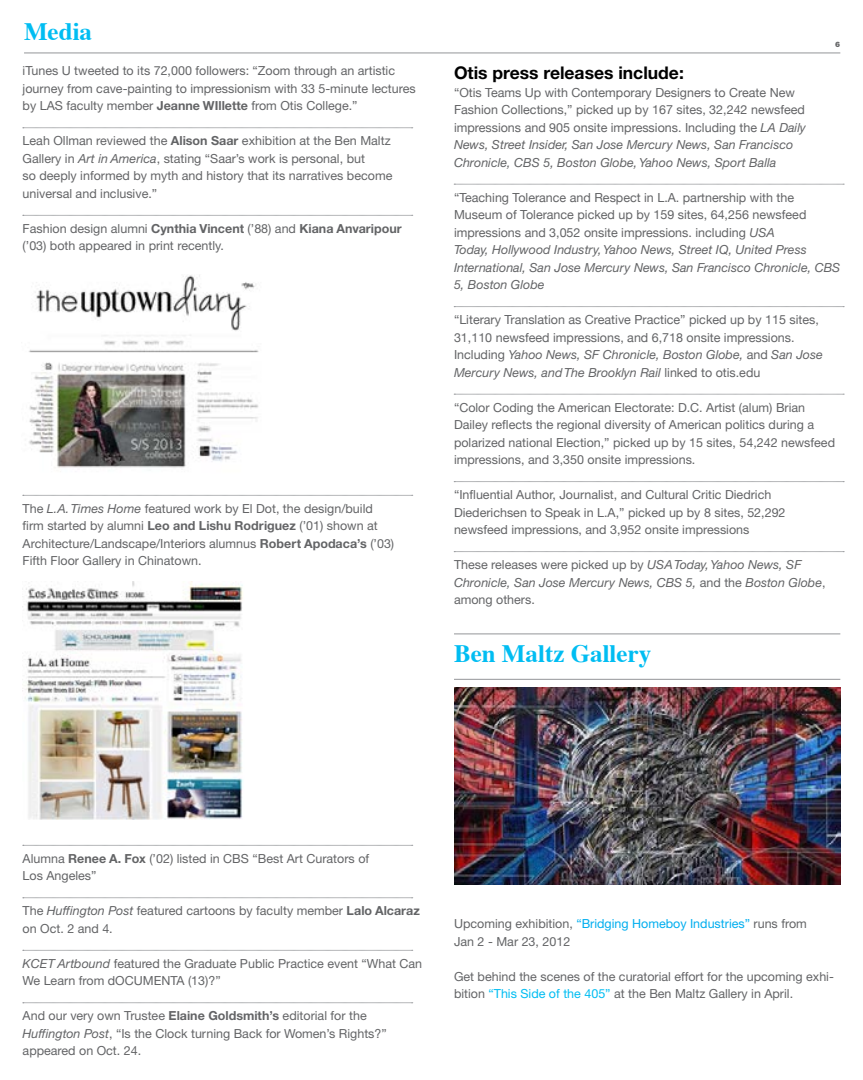
<style>
.page{position:relative;width:863px;height:1080px;background:#fff}
.page>*{position:absolute;margin:0;border:0;box-sizing:border-box;transform-origin:0 0}
.t1{font:700 25px "Times";color:#00bdf2}
.t2{font:700 17.5px "Helvetica Neue";color:#000}
.t3{font:12.5px/17.5px "Helvetica Neue";color:#636466}
.t4{font:12.5px/17.5px "Helvetica Neue";color:#636466}
.t5{font:italic 12.5px/17.5px "Helvetica Neue CE";color:#636466}
.t6{font:700 12.5px "Helvetica Neue CE";color:#636466}
.t7{font:900 7.5px "Helvetica Neue";color:#636466}
.s1{font-family:"Helvetica Neue CE";font-weight:700}
.s2{font-style:inherit}
.s3{font-family:"Helvetica Neue CE";font-style:italic}
.s4{font-family:"Helvetica Neue";font-weight:400}
.s5{font-family:"Helvetica Neue";font-style:normal}
.s6{color:#00aeef}
.s7{color:#00bdf2}
</style>
<div class="page">
<hr style="left:24px;top:53px;width:816px;height:1px;background:#939598">
<svg style="left:23px;top:128px;width:390px;height:1px"></svg>
<svg style="left:23px;top:215px;width:390px;height:1px"></svg>
<svg style="left:23px;top:495px;width:390px;height:1px"></svg>
<svg style="left:23px;top:845px;width:390px;height:1px"></svg>
<svg style="left:23px;top:898px;width:390px;height:1px"></svg>
<svg style="left:23px;top:950px;width:390px;height:1px"></svg>
<svg style="left:23px;top:1003px;width:390px;height:1px"></svg>
<svg style="left:454px;top:184px;width:390px;height:1px"></svg>
<svg style="left:454px;top:306px;width:390px;height:1px"></svg>
<svg style="left:454px;top:394px;width:390px;height:1px"></svg>
<svg style="left:454px;top:481px;width:390px;height:1px"></svg>
<svg style="left:454px;top:551px;width:390px;height:1px"></svg>
<img style="left:29px;top:275px;width:230px;height:193px">
<img style="left:25px;top:581px;width:218px;height:238px">
<hr style="left:454px;top:634px;width:386px;height:1px;background:#939598">
<hr style="left:454px;top:679px;width:386px;height:1px;background:#939598">
<img style="left:455px;top:687px;width:385px;height:198px">
<h1 class="t1" style="left:24px;top:7px;width:70px">Media</h1>
<p class="t3" style="left:23px;top:62px;width:394px">iTunes U tweeted to its 72,000 followers: “Zoom through an artistic journey from cave-painting to impressionism with 33 5-minute lectures by LAS faculty member <span class="s1">Jeanne WIllette</span> from Otis College.”</p>
<p class="t3" style="left:23px;top:132px;width:371px"><span class="s2">Leah Ollman</span> reviewed the <span class="s1">Alison Saar</span> exhibition at the Ben Maltz Gallery in <span class="s3">Art in America</span>, stating “Saar’s work is personal, but<br>so deeply informed by myth and history that its narratives become universal and inclusive.”</p>
<p class="t6" style="left:23px;top:221px;width:380px"><span class="s4">Fashion design alumni</span> Cynthia Vincent <span class="s4">(’88) and</span> Kiana Anvaripour</p>
<p class="t3" style="left:23px;top:237px;width:203px"><span class="s2">(’03)</span> both appeared in print recently.</p>
<p class="t3" style="left:23px;top:500px;width:373px">The <span class="s3">L.A. Times Home</span> featured work by El Dot, the design/build firm started by alumni <span class="s1">Leo and Lishu Rodriguez</span> (’01) shown at Architecture/Landscape/Interiors alumnus <span class="s1">Robert Apodaca’s</span> (’03)<br>Fifth Floor Gallery in Chinatown.</p>
<p class="t7" style="left:835px;top:40px;width:7px">6</p>
<h2 class="t2" style="left:454px;top:62px;width:231px">Otis press releases include:</h2>
<p class="t4" style="left:454px;top:83px;width:353px">“Otis Teams Up with Contemporary Designers to Create New<br>Fashion Collections,” picked up by 167 sites, 32,242 newsfeed impressions and 905 onsite impressions. Including the <span class="s3">LA Daily</span></p>
<p class="t5" style="left:454px;top:136px;width:341px">News, Street Insider, San Jose Mercury News, San Francisco<br>Chronicle, CBS 5, Boston Globe, Yahoo News, Sport Balla</p>
<p class="t4" style="left:454px;top:188px;width:354px">“Teaching Tolerance and Respect in L.A. partnership with the<br>Museum of Tolerance picked up by 159 sites, 64,256 newsfeed impressions and 3,052 onsite impressions. including <span class="s3">USA</span></p>
<p class="t5" style="left:454px;top:241px;width:388px">Today, Hollywood Industry, Yahoo News, Street IQ, United Press<br>International, San Jose Mercury News, San Francisco Chronicle, CBS<br>5, Boston Globe</p>
<p class="t4" style="left:454px;top:310px;width:366px">“Literary Translation as Creative Practice” picked up by 115 sites,<br>31,110 newsfeed impressions, and 6,718 onsite impressions.</p>
<p class="t5" style="left:454px;top:346px;width:370px"><span class="s5">Including</span> Yahoo News, SF Chronicle, Boston Globe, <span class="s5">and</span> San Jose<br>Mercury News, and The Brooklyn Rail <span class="s5">linked to otis.edu</span></p>
<p class="t3" style="left:454px;top:398px;width:382px">“Color Coding the American Electorate: D.C. Artist (alum) Brian Dailey reflects the regional diversity of American politics during a polarized national Election,” picked up by 15 sites, 54,242 newsfeed impressions, and 3,350 onsite impressions.</p>
<p class="t3" style="left:454px;top:486px;width:333px">“Influential Author, Journalist, and Cultural Critic Diedrich<br>Diederichsen to Speak in L.A,” picked up by 8 sites, 52,292 newsfeed impressions, and 3,952 onsite impressions</p>
<p class="t3" style="left:454px;top:556px;width:349px">These releases were picked up by <span class="s3">USA Today, Yahoo News, SF</span></p>
<p class="t5" style="left:454px;top:574px;width:373px">Chronicle, San Jose Mercury News, CBS 5, <span class="s5">and the</span> Boston Globe<span class="s5">,</span></p>
<p class="t3" style="left:454px;top:591px;width:82px">among others.</p>
<h1 class="t1" style="left:454px;top:629px;width:199px">Ben Maltz Gallery</h1>
<p class="t3" style="left:23px;top:850px;width:348px">Alumna <span class="s1">Renee A. Fox</span> (’02) listed in CBS “Best Art Curators of<br>Los Angeles”</p>
<p class="t3" style="left:23px;top:902px;width:398px">The <span class="s3">Huffington Post</span> featured cartoons by faculty member <span class="s1">Lalo Alcaraz </span>on Oct. 2 and 4.</p>
<p class="t3" style="left:23px;top:955px;width:401px"><span class="s3">KCET Artbound</span> featured the Graduate Public Practice event “What Can<br>We Learn from dOCUMENTA (13)?”</p>
<p class="t3" style="left:23px;top:1007px;width:366px">And our very own Trustee <span class="s1">Elaine Goldsmith’s</span> editorial for the<br><span class="s3">Huffington Post</span>, “Is the Clock turning Back for Women’s Rights?” appeared on Oct. 24.</p>
<p class="t3" style="left:454px;top:915px;width:354px">Upcoming exhibition, <span class="s6">“Bridging Homeboy Industries”</span> runs from<br>Jan 2 - Mar 23, 2012</p>
<p class="t3" style="left:454px;top:967px;width:381px">Get behind the scenes of the curatorial effort for the upcoming exhi&shy;bition <span class="s7">“This Side of the 405”</span> at the Ben Maltz Gallery in April.</p>
</div>
